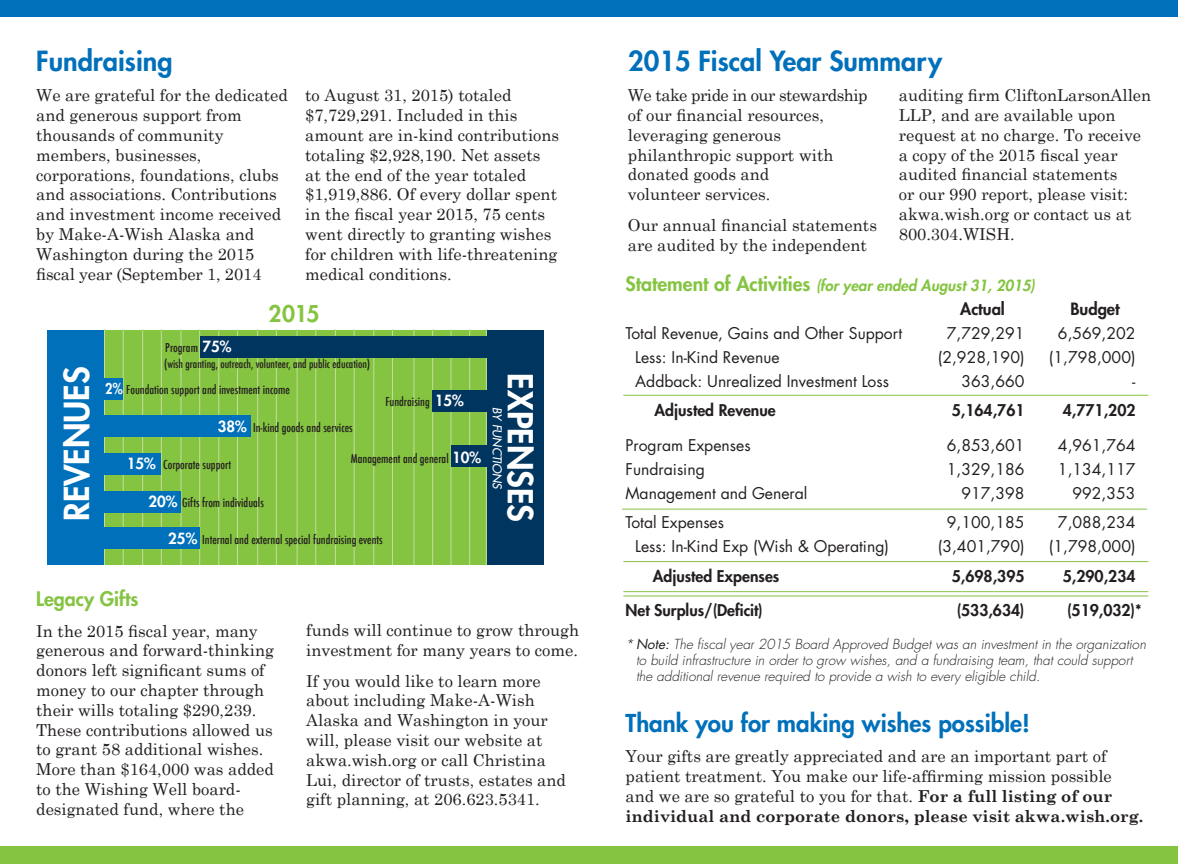
<style>
.page{position:relative;width:1178px;height:864px;background:#fff}
.page>*{position:absolute;margin:0;border:0;box-sizing:border-box;transform-origin:0 0}
.t1{font:800 33.6px "Futura Std";color:#fff}
.t2{font:800 27px "Futura Std";color:#0070ba}
.t3{font:800 24px "Futura Std";color:#0070ba}
.t4{font:800 22.5px "Futura Std";color:#85c441}
.t5{font:800 19.5px "Futura Std";color:#85c441}
.t6{font:16.5px/19.8px "Century Schoolbook";color:#231f20}
.t7{font:800 16.5px "Futura Std";color:#231f20}
.t8{font:15.75px "Futura Std";color:#231f20}
.t9{font:800 15.75px "Futura Std";color:#231f20}
.t10{font:italic 800 15px "Futura Std";color:#85c441}
.t11{font:italic 300 13.5px/16.2px "Futura Std";color:#231f20}
.t12{font:500 condensed 12px "Futura";color:#231f20}
.t13{font:italic 500 12px "Futura Std";color:#fff}
.t14{font:500 condensed 11.25px "Futura";color:#231f20}
.s1{font-family:"Futura Std";font-weight:800;font-stretch:normal;font-size:15px;color:#fff}
.s2{font-family:"Futura Std";font-weight:800;font-stretch:normal;font-size:14.7px;color:#fff}
.s3{font-style:normal;font-size:19.5px}
.s4{font-weight:400}
.s5{font-weight:700}
</style>
<div class="page">
<div style="left:104px;top:330px;width:383px;height:235px;background:#85c441"></div>
<hr style="left:123px;top:330px;width:1px;height:235px;background:#c2de9e">
<hr style="left:161px;top:330px;width:1px;height:235px;background:#c2de9e">
<hr style="left:142px;top:330px;width:1px;height:235px;background:#c2de9e">
<hr style="left:199px;top:330px;width:1px;height:235px;background:#c2de9e">
<hr style="left:181px;top:330px;width:1px;height:235px;background:#c2de9e">
<hr style="left:237px;top:330px;width:1px;height:235px;background:#c2de9e">
<hr style="left:218px;top:330px;width:1px;height:235px;background:#c2de9e">
<hr style="left:276px;top:330px;width:1px;height:235px;background:#c2de9e">
<hr style="left:257px;top:330px;width:1px;height:235px;background:#c2de9e">
<hr style="left:315px;top:330px;width:1px;height:235px;background:#c2de9e">
<hr style="left:297px;top:330px;width:1px;height:235px;background:#c2de9e">
<hr style="left:354px;top:330px;width:1px;height:235px;background:#c2de9e">
<hr style="left:335px;top:330px;width:1px;height:235px;background:#c2de9e">
<hr style="left:392px;top:330px;width:1px;height:235px;background:#c2de9e">
<hr style="left:373px;top:330px;width:1px;height:235px;background:#c2de9e">
<hr style="left:432px;top:330px;width:1px;height:235px;background:#c2de9e">
<hr style="left:414px;top:330px;width:1px;height:235px;background:#c2de9e">
<hr style="left:469px;top:330px;width:1px;height:235px;background:#c2de9e">
<hr style="left:451px;top:330px;width:1px;height:235px;background:#c2de9e">
<hr style="left:104px;top:330px;width:1px;height:235px;background:#c2de9e">
<hr style="left:486px;top:330px;width:1px;height:235px;background:#c2de9e">
<div style="left:48px;top:330px;width:56px;height:234px;background:#0070ba"></div>
<div style="left:487px;top:330px;width:56px;height:234px;background:#003560"></div>
<div style="left:104px;top:378px;width:19px;height:21px;background:#0070ba"></div>
<div style="left:104px;top:415px;width:147px;height:22px;background:#0070ba"></div>
<div style="left:104px;top:453px;width:57px;height:22px;background:#0070ba"></div>
<div style="left:104px;top:491px;width:77px;height:21px;background:#0070ba"></div>
<div style="left:104px;top:528px;width:96px;height:21px;background:#0070ba"></div>
<div style="left:200px;top:336px;width:288px;height:21px;background:#003560"></div>
<div style="left:433px;top:390px;width:54px;height:21px;background:#003560"></div>
<div style="left:451px;top:445px;width:37px;height:22px;background:#003560"></div>
<div style="left:0;top:0;width:1178px;height:17px;background:#0070ba"></div>
<hr style="left:623px;top:395px;width:525px;height:1px;background:#85c441">
<hr style="left:623px;top:561px;width:525px;height:1px;background:#85c441">
<hr style="left:622px;top:509px;width:525px;height:1px;background:#85c441">
<hr style="left:623px;top:591px;width:525px;height:1px;background:#85c441">
<hr style="left:623px;top:596px;width:525px;height:1px;background:#85c441">
<div style="left:0;top:847px;width:1178px;height:17px;background:#85c441"></div>
<hr style="left:0;top:467px;width:1px;height:397px;background:#003560">
<p class="t2" style="left:36px;top:44px;width:138px">Fundraising</p>
<p class="t6" style="left:36px;top:84px;width:253px">We are grateful for the dedicated and generous support from thousands of community members, businesses, corporations, foundations, clubs and associations. Contributions and investment income received by Make-A-Wish Alaska and<br>Washington during the 2015 fiscal year (September 1, 2014</p>
<p class="t6" style="left:305px;top:84px;width:255px">to August 31, 2015) totaled $7,729,291. Included in this amount are in-kind contributions totaling $2,928,190. Net assets at the end of the year totaled $1,919,886. Of every dollar spent in the fiscal year 2015, 75 cents went directly to granting wishes for children with life-threatening medical conditions.</p>
<p class="t4" style="left:268px;top:300px;width:53px">2015</p>
<p class="t12" style="left:165px;top:340px;width:67px">Program <span class="s1">75%</span></p>
<p class="t14" style="left:164px;top:357px;width:208px">(wish granting, outreach, volunteer, and public education)</p>
<p class="t1" style="left:56px;top:521px;width:156px;rotate:-90deg">REVENUES</p>
<p class="t1" style="left:541px;top:373px;width:150px;rotate:90deg">EXPENSES</p>
<p class="t12" style="left:105px;top:382px;width:186px"><span class="s2">2%</span> Foundation support and investment income</p>
<p class="t12" style="left:218px;top:420px;width:136px"><span class="s1">38%</span> In-kind goods and services</p>
<p class="t12" style="left:127px;top:457px;width:106px"><span class="s1">15%</span> Corporate support</p>
<p class="t12" style="left:149px;top:495px;width:117px"><span class="s1">20%</span> Gifts from individuals</p>
<p class="t12" style="left:168px;top:532px;width:216px"><span class="s1">25%</span> Internal and external special fundraising events</p>
<p class="t12" style="left:385px;top:394px;width:80px">Fundraising <span class="s1">15%</span></p>
<p class="t13" style="left:505px;top:407px;width:84px;rotate:90deg">BY FUNCTIONS</p>
<p class="t12" style="left:351px;top:450px;width:132px">Management and general <span class="s1">10%</span></p>
<p class="t5" style="left:36px;top:587px;width:104px">Legacy Gifts</p>
<p class="t6" style="left:36px;top:619px;width:239px">In the 2015 fiscal year, many generous and forward-thinking donors left significant sums of money to our chapter through their wills totaling $290,239.<br>These contributions allowed us to grant 58 additional wishes.<br>More than $164,000 was added to the Wishing Well board&shy;designated fund, where the</p>
<p class="t6" style="left:306px;top:619px;width:274px">funds will continue to grow through investment for many years to come.</p>
<p class="t6" style="left:306px;top:669px;width:261px">If you would like to learn more about including Make-A-Wish<br>Alaska and Washington in your will, please visit our website at akwa.wish.org or call Christina<br>Lui, director of trusts, estates and gift planning, at 206.623.5341.</p>
<p class="t2" style="left:628px;top:44px;width:315px">2015 Fiscal Year Summary</p>
<p class="t6" style="left:628px;top:84px;width:241px">We take pride in our stewardship of our financial resources, leveraging generous philanthropic support with donated goods and<br>volunteer services.</p>
<p class="t6" style="left:628px;top:214px;width:251px">Our annual financial statements are audited by the independent</p>
<p class="t6" style="left:899px;top:84px;width:254px">auditing firm CliftonLarsonAllen<br>LLP, and are available upon request at no charge. To receive a copy of the 2015 fiscal year audited financial statements<br>or our 990 report, please visit: akwa.wish.org or contact us at<br>800.304.WISH.</p>
<p class="t10" style="left:625px;top:275px;width:411px"><span class="s3">Statement of Activities</span> (for year ended August 31, 2015)</p>
<p class="t7" style="left:960px;top:298px;width:46px">Actual</p>
<p class="t7" style="left:1070px;top:298px;width:51px">Budget</p>
<p class="t8" style="left:625px;top:323px;width:278px">Total Revenue, Gains and Other Support</p>
<p class="t8" style="left:947px;top:323px;width:79px">7,729,291</p>
<p class="t8" style="left:1058px;top:323px;width:79px">6,569,202</p>
<p class="t8" style="left:635px;top:347px;width:146px">Less: In-Kind Revenue</p>
<p class="t8" style="left:938px;top:347px;width:88px">(2,928,190)</p>
<p class="t8" style="left:1049px;top:347px;width:88px">(1,798,000)</p>
<p class="t8" style="left:635px;top:371px;width:255px">Addback: Unrealized Investment Loss</p>
<p class="t8" style="left:961px;top:371px;width:65px">363,660</p>
<p class="t8" style="left:1132px;top:371px;width:5px">-</p>
<p class="t9" style="left:655px;top:400px;width:123px">Adjusted Revenue</p>
<p class="t9" style="left:952px;top:400px;width:74px">5,164,761</p>
<p class="t9" style="left:1063px;top:400px;width:74px">4,771,202</p>
<p class="t8" style="left:625px;top:435px;width:127px">Program Expenses</p>
<p class="t8" style="left:947px;top:435px;width:79px">6,853,601</p>
<p class="t8" style="left:1058px;top:435px;width:79px">4,961,764</p>
<p class="t8" style="left:625px;top:459px;width:81px">Fundraising</p>
<p class="t8" style="left:947px;top:459px;width:79px">1,329,186</p>
<p class="t8" style="left:1058px;top:459px;width:79px">1,134,117</p>
<p class="t8" style="left:625px;top:483px;width:183px">Management and General</p>
<p class="t8" style="left:961px;top:483px;width:65px">917,398</p>
<p class="t8" style="left:1072px;top:483px;width:65px">992,353</p>
<p class="t8" style="left:625px;top:512px;width:100px">Total Expenses</p>
<p class="t8" style="left:947px;top:512px;width:79px">9,100,185</p>
<p class="t8" style="left:1058px;top:512px;width:79px">7,088,234</p>
<p class="t8" style="left:635px;top:536px;width:255px">Less: In-Kind Exp (Wish &amp; Operating)</p>
<p class="t8" style="left:938px;top:536px;width:88px">(3,401,790)</p>
<p class="t8" style="left:1049px;top:536px;width:88px">(1,798,000)</p>
<p class="t9" style="left:653px;top:566px;width:128px">Adjusted Expenses</p>
<p class="t9" style="left:952px;top:566px;width:74px">5,698,395</p>
<p class="t9" style="left:1063px;top:566px;width:74px">5,290,234</p>
<p class="t9" style="left:625px;top:601px;width:139px">Net Surplus/(Deficit)</p>
<p class="t9" style="left:957px;top:601px;width:69px">(533,634)</p>
<p class="t9" style="left:1067px;top:601px;width:76px">(519,032)*</p>
<p class="t11" style="left:636px;top:636px;width:511px;text-indent:-10px">* <span class="s4">Note:</span> The fiscal year 2015 Board Approved Budget was an investment in the organization to build infrastructure in order to grow wishes, and a fundraising team, that could support the additional revenue required to provide a wish to every eligible child.</p>
<p class="t3" style="left:625px;top:708px;width:406px">Thank you for making wishes possible!</p>
<p class="t6" style="left:625px;top:745px;width:519px">Your gifts are greatly appreciated and are an important part of patient treatment. You make our life-affirming mission possible and we are so grateful to you for that. <span class="s5">For a full listing of our individual and corporate donors, please visit akwa.wish.org.</span></p>
</div>
